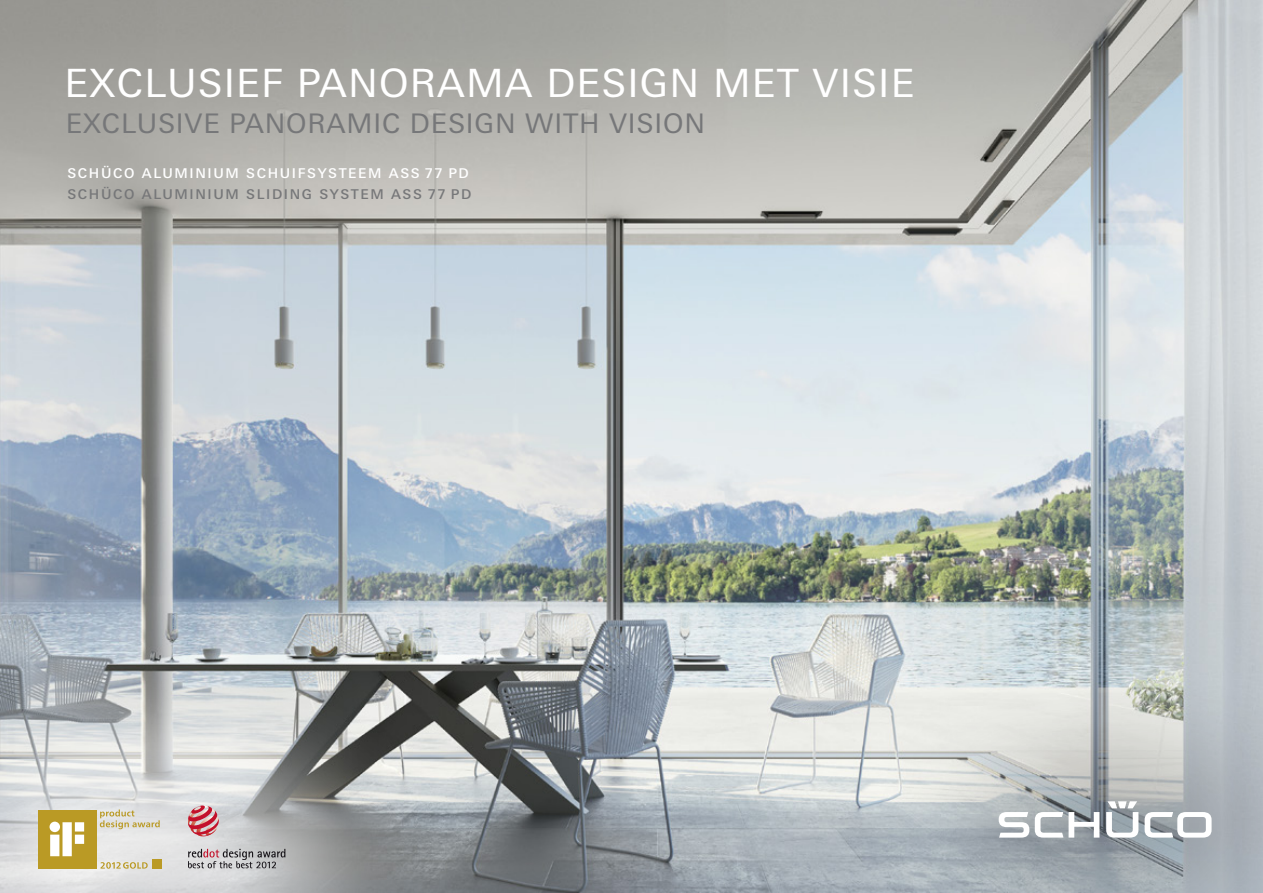
<style>
.page{position:relative;width:1263px;height:893px;background:#fff}
.page>*{position:absolute;margin:0;border:0;box-sizing:border-box;transform-origin:0 0}
.t1{font:39px "Univers For Schueco 430 Reg";letter-spacing:.03em;color:#fff}
.t2{font:27px "Univers For Schueco 430 Reg";letter-spacing:.03em;color:#767779}
.t3{font:13.5px "Univers For Schueco 530 Med";letter-spacing:.12em;color:#fff}
.t4{font:13.5px "Univers For Schueco 530 Med";letter-spacing:.12em;color:#767779}
</style>
<div class="page">
<img style="left:0;top:0;width:1263px;height:893px">
<div style="left:0;top:647px;width:444px;height:246px;background:#fff;opacity:.65"></div>
<svg style="left:188px;top:849px;width:97px;height:19px;background:#aaa6a8"></svg>
<svg style="left:188px;top:805px;width:31px;height:31px"></svg>
<div style="left:38px;top:810px;width:58px;height:59px;background:#ba9a25"></div>
<svg style="left:50px;top:822px;width:34px;height:34px"></svg>
<div style="left:152px;top:859px;width:9px;height:10px;background:#ba9a25"></div>
<svg style="left:100px;top:809px;width:60px;height:20px"></svg>
<svg style="left:101px;top:862px;width:47px;height:7px"></svg>
<div style="left:865px;top:666px;width:398px;height:227px;background:#181715;opacity:.48"></div>
<svg style="left:999px;top:801px;width:212px;height:37px"></svg>
<h1 class="t1" style="left:65px;top:61px;width:851px">EXCLUSIEF PANORAMA DESIGN MET VISIE</h1>
<h2 class="t2" style="left:66px;top:108px;width:641px">EXCLUSIVE PANORAMIC DESIGN WITH VISION</h2>
<p class="t3" style="left:67px;top:165px;width:403px">SCHÜCO ALUMINIUM SCHUIFSYSTEEM ASS 77 PD</p>
<p class="t4" style="left:67px;top:186px;width:405px">SCHÜCO ALUMINIUM SLIDING SYSTEM ASS 77 PD</p>
</div>
